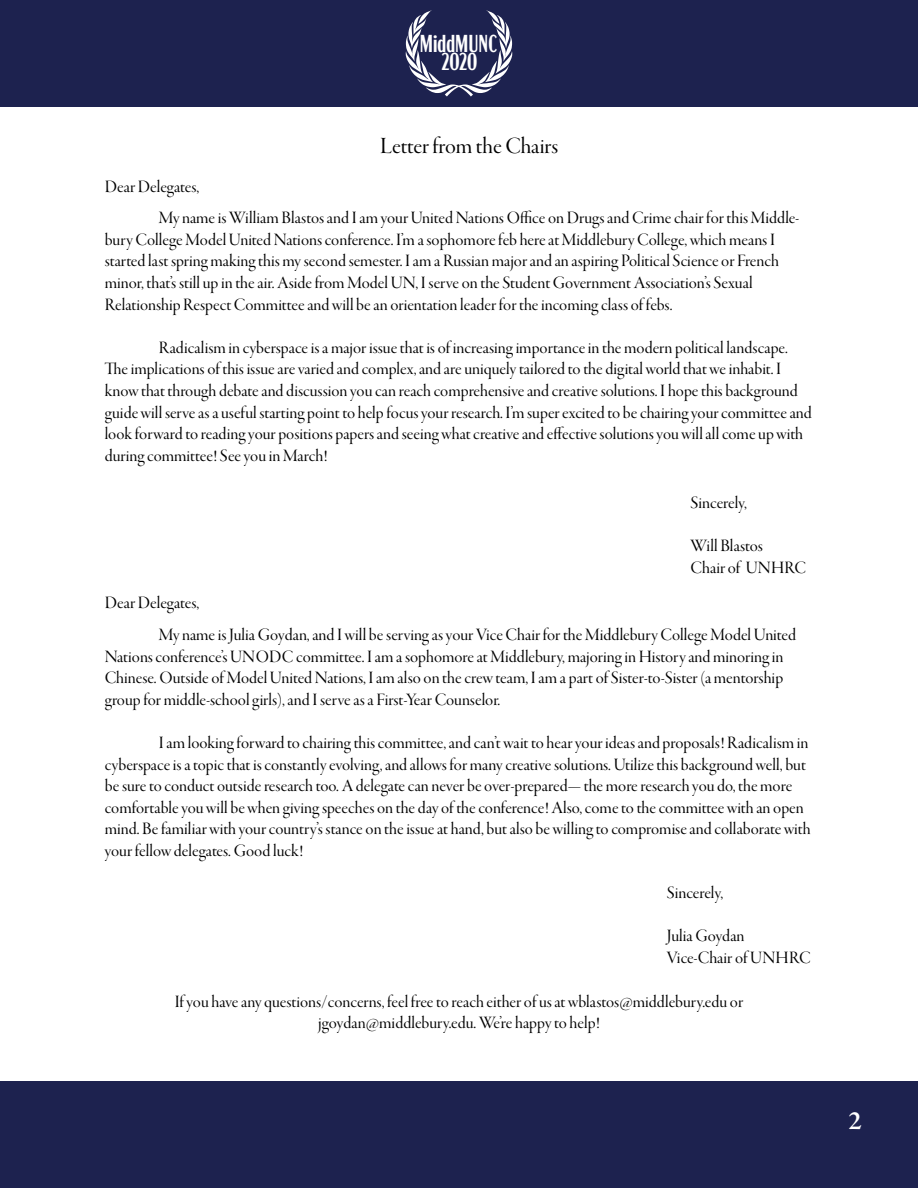
<style>
.page{position:relative;width:918px;height:1188px;background:#fff}
.page>*{position:absolute;margin:0;border:0;box-sizing:border-box;transform-origin:0 0}
.t1{font:600 27px "Garamond Premr Pro";color:#fff}
.t2{font:600 extra-condensed 24.45px/18.3px "Acme Gothic";color:#fff;text-align:center}
.t3{font:24px "Garamond Premr Pro Disp";color:#000}
.t4{font:18px/21.6px "Garamond Premr Pro Disp";color:#000}
</style>
<div class="page">
<div style="left:0;top:0;width:918px;height:106px;background:#1d224f"></div>
<div style="left:0;top:1082px;width:918px;height:106px;background:#1d224f"></div>
<svg style="left:406px;top:10px;width:106px;height:87px"></svg>
<h2 class="t2" style="left:420px;top:32px;width:79px">MiddMUNC<br>2020</h2>
<h3 class="t3" style="left:380px;top:133px;width:179px">Letter from the Chairs</h3>
<p class="t4" style="left:159px;top:172px;width:642px;line-height:30.8px;text-indent:-54px">Dear Delegates,<br>My name is William Blastos and I am your United Nations Office on Drugs and Crime chair for this Middle-</p>
<p class="t4" style="left:105px;top:229px;width:676px">bury College Model United Nations conference. I’m a sophomore feb here at Middlebury College, which means I started last spring making this my second semester. I am a Russian major and an aspiring Political Science or French minor, that’s still up in the air. Aside from Model UN, I serve on the Student Government Association’s Sexual Relationship Respect Committee and will be an orientation leader for the incoming class of febs.</p>
<p class="t4" style="left:105px;top:337px;width:709px;text-indent:54px">Radicalism in cyberspace is a major issue that is of increasing importance in the modern political landscape.<br>The implications of this issue are varied and complex, and are uniquely tailored to the digital world that we inhabit. I know that through debate and discussion you can reach comprehensive and creative solutions. I hope this background guide will serve as a useful starting point to help focus your research. I’m super excited to be chairing your committee and look forward to reading your positions papers and seeing what creative and effective solutions you will all come up with during committee! See you in March!</p>
<p class="t4" style="left:691px;top:492px;width:58px">Sincerely,</p>
<p class="t4" style="left:691px;top:536px;width:117px">Will Blastos<br>Chair of UNHRC</p>
<p class="t4" style="left:159px;top:587px;width:639px;line-height:31.8px;text-indent:-54px">Dear Delegates,<br>My name is Julia Goydan, and I will be serving as your Vice Chair for the Middlebury College Model United</p>
<p class="t4" style="left:105px;top:646px;width:680px;text-align:justify">Nations conference’s UNODC committee. I am a sophomore at Middlebury, majoring in History and minoring in Chinese. Outside of Model United Nations, I am also on the crew team, I am a part of Sister-to-Sister (a mentorship group for middle-school girls), and I serve as a First-Year Counselor.</p>
<p class="t4" style="left:105px;top:732px;width:707px;text-indent:54px">I am looking forward to chairing this committee, and can’t wait to hear your ideas and proposals! Radicalism in cyberspace is a topic that is constantly evolving, and allows for many creative solutions. Utilize this background well, but be sure to conduct outside research too. A delegate can never be over-prepared— the more research you do, the more comfortable you will be when giving speeches on the day of the conference! Also, come to the committee with an open mind. Be familiar with your country’s stance on the issue at hand, but also be willing to compromise and collaborate with your fellow delegates. Good luck!</p>
<p class="t4" style="left:667px;top:883px;width:58px">Sincerely,</p>
<p class="t4" style="left:667px;top:926px;width:145px">Julia Goydan<br>Vice-Chair of UNHRC</p>
<p class="t4" style="left:175px;top:991px;width:570px;text-align:center">If you have any questions/concerns, feel free to reach either of us at wblastos@middlebury.edu or jgoydan@middlebury.edu. We’re happy to help!</p>
<h1 class="t1" style="left:848px;top:1104px;width:15px">2</h1>
</div>
